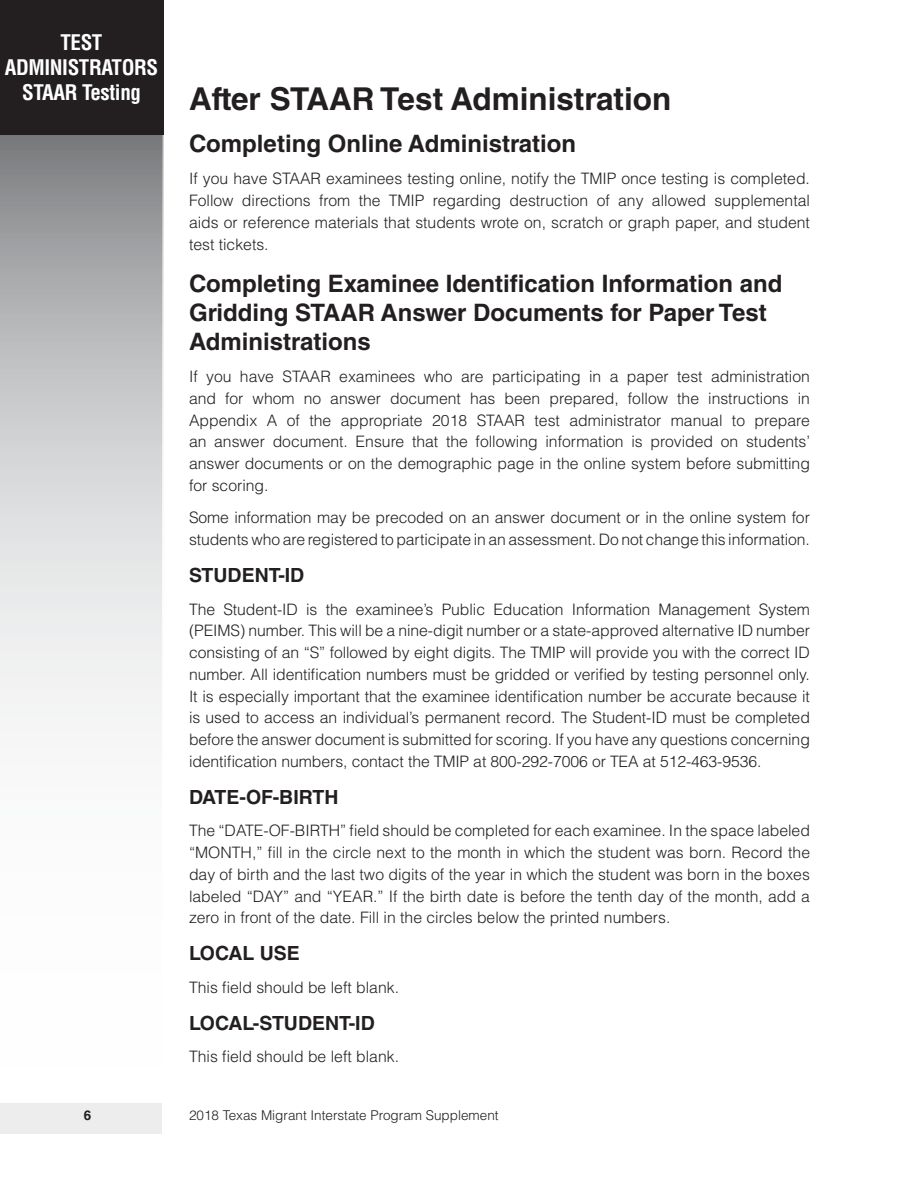
<style>
.page{position:relative;width:918px;height:1188px;background:#fff}
.page>*{position:absolute;margin:0;border:0;box-sizing:border-box;transform-origin:0 0}
.t1{font:700 31.5px "Helvetica LT Std";color:#231f20}
.t2{font:700 24px/28.8px "Helvetica LT Std";color:#231f20}
.t3{font:700 condensed 21px/25.2px "Helvetica LT Std";letter-spacing:-.02em;color:#fff;text-align:center}
.t4{font:700 19.5px "Helvetica LT Std";color:#231f20}
.Body_Text{font:300 15.75px/21.8px "Helvetica LT Std";letter-spacing:-.005em;color:#231f20;text-align:justify}
.t5{font:300 13.5px "Helvetica LT Std";color:#231f20}
.t6{font:700 13.5px "Helvetica LT Std";color:#231f20}
</style>
<div class="page">
<svg style="left:0;top:0;width:164px;height:719px;background:#c6c7c8"></svg>
<div style="left:0;top:1103px;width:162px;height:31px;background:#ededee"></div>
<div style="left:0;top:0;width:163px;height:135px;background:#231f20"></div>
<h3 class="t3" style="left:5px;top:29px;width:155px">TEST<br>ADMINISTRATORS<br>STAAR Testing</h3>
<h2 class="t1" style="left:189px;top:79px;width:484px">After STAAR Test Administration</h2>
<h3 class="t2" style="left:189px;top:129px;width:389px">Completing Online Administration</h3>
<p class="Body_Text" style="left:189px;top:168px;width:623px">If you have STAAR examinees testing online, notify the TMIP once testing is completed.<br>Follow directions from the TMIP regarding destruction of any allowed supplemental aids or reference materials that students wrote on, scratch or graph paper, and student test tickets.</p>
<h3 class="t2" style="left:189px;top:269px;width:595px">Completing Examinee Identification Information and<br>Gridding STAAR Answer Documents for Paper Test<br>Administrations</h3>
<p class="Body_Text" style="left:189px;top:366px;width:623px">If you have STAAR examinees who are participating in a paper test administration and for whom no answer document has been prepared, follow the instructions in Appendix A of the appropriate 2018 STAAR test administrator manual to prepare an answer document. Ensure that the following information is provided on students’ answer documents or on the demographic page in the online system before submitting for scoring.</p>
<p class="Body_Text" style="left:189px;top:507px;width:622px">Some information may be precoded on an answer document or in the online system for students who are registered to participate in an assessment. Do not change this information.</p>
<h4 class="t4" style="left:189px;top:563px;width:117px">STUDENT-ID</h4>
<p class="Body_Text" style="left:189px;top:598px;width:623px">The Student-ID is the examinee’s Public Education Information Management System (PEIMS) number. This will be a nine-digit number or a state-approved alternative ID number consisting of an “S” followed by eight digits. The TMIP will provide you with the correct ID number. All identification numbers must be gridded or verified by testing personnel only.<br>It is especially important that the examinee identification number be accurate because it is used to access an individual’s permanent record. The Student-ID must be completed before the answer document is submitted for scoring. If you have any questions concerning identification numbers, contact the TMIP at 800-292-7006 or TEA at 512-463-9536.</p>
<h4 class="t4" style="left:189px;top:785px;width:151px">DATE-OF-BIRTH</h4>
<p class="Body_Text" style="left:189px;top:820px;width:623px">The “DATE-OF-BIRTH” field should be completed for each examinee. In the space labeled “MONTH,” fill in the circle next to the month in which the student was born. Record the day of birth and the last two digits of the year in which the student was born in the boxes labeled “DAY” and “YEAR.” If the birth date is before the tenth day of the month, add a zero in front of the date. Fill in the circles below the printed numbers.</p>
<h4 class="t4" style="left:189px;top:942px;width:112px">LOCAL USE</h4>
<p class="Body_Text" style="left:189px;top:976px;width:212px">This field should be left blank.</p>
<h4 class="t4" style="left:189px;top:1011px;width:187px">LOCAL-STUDENT-ID</h4>
<p class="Body_Text" style="left:189px;top:1046px;width:212px">This field should be left blank.</p>
<p class="t6" style="left:84px;top:1107px;width:9px">6</p>
<p class="t5" style="left:189px;top:1107px;width:311px">2018 Texas Migrant Interstate Program Supplement</p>
</div>
